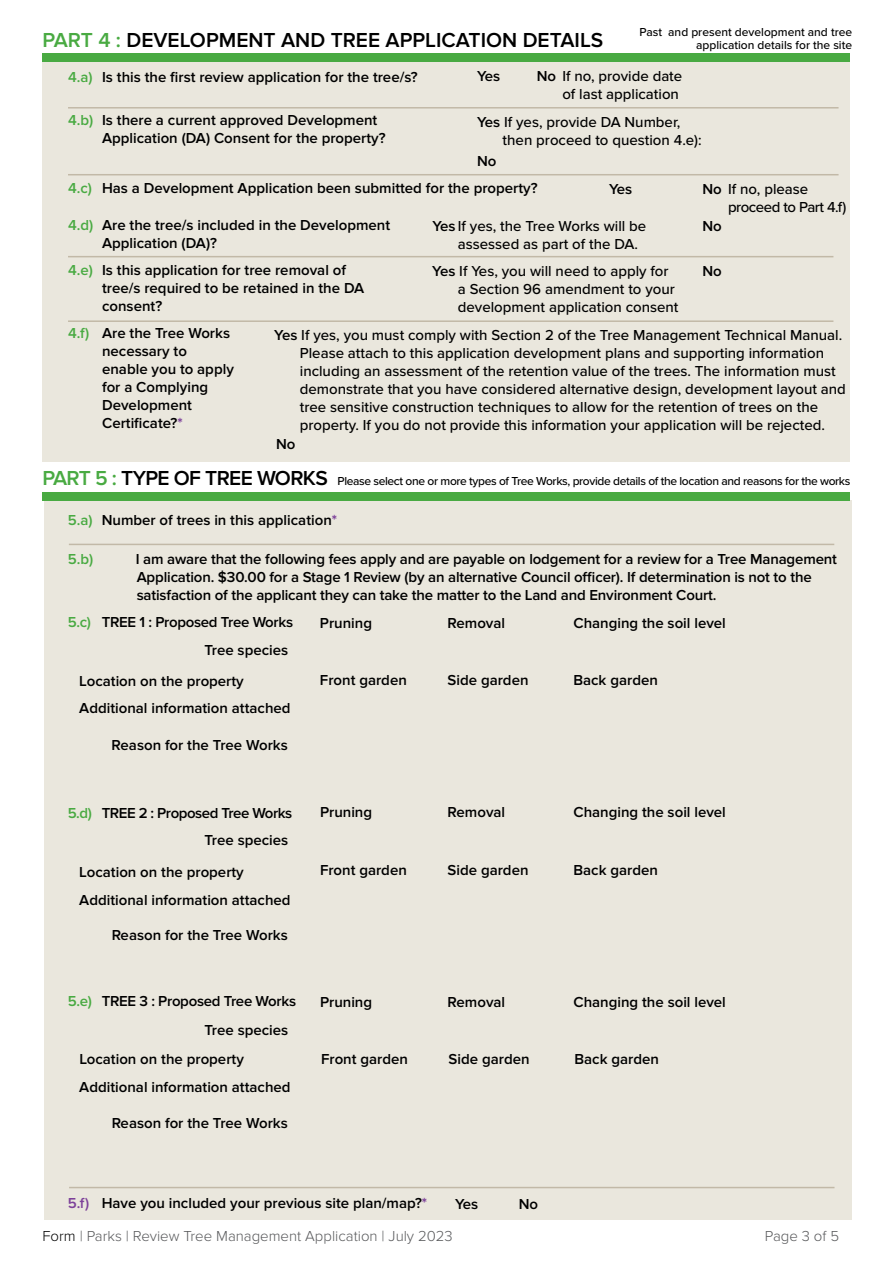
<style>
.page{position:relative;width:893px;height:1263px;background:#fff}
.page>*{position:absolute;margin:0;border:0;box-sizing:border-box;transform-origin:0 0}
.t1{font:600 21px "Proxima Nova";color:#000}
.t2{font:600 21px "Proxima Nova";letter-spacing:-.03em;color:#000}
.t3{font:600 15px/18px "Proxima Nova";color:#000}
.t4{font:500 15px/18px "Proxima Nova";color:#000}
.t5{font:300 15px "Proxima Nova";color:#58595b}
.t6{font:600 15px "Proxima Nova";letter-spacing:-.02em;color:#000}
.t7{font:500 15px/18px "Proxima Nova";letter-spacing:-.03em;color:#000}
.t8{font:600 15px "Proxima Nova";letter-spacing:-.03em;color:#000}
.t9{font:600 15px "Proxima Nova";color:#49aa42}
.t10{font:500 12px "Proxima Nova";letter-spacing:-.03em;color:#000}
.t11{font:500 12px/13.5px "Proxima Nova";color:#000;text-align:right}
.s1{color:#49aa42}
.s2{font-weight:600}
.s3{font-weight:700;color:#7d4199}
.s4{color:#7d4199}
.s5{color:#000}
</style>
<div class="page">
<div style="left:43px;top:60px;width:807px;height:401px;background:#eae7dd"></div>
<hr style="left:68px;top:107px;width:770px;height:2px;background:#c2b9a7">
<hr style="left:68px;top:174px;width:770px;height:1px;background:#c2b9a7">
<hr style="left:68px;top:320px;width:765px;height:2px;background:#c2b9a7">
<hr style="left:68px;top:256px;width:765px;height:1px;background:#c2b9a7">
<div style="left:44px;top:500px;width:807px;height:720px;background:#eae7dd"></div>
<hr style="left:69px;top:544px;width:765px;height:1px;background:#c2b9a7">
<hr style="left:69px;top:1187px;width:765px;height:1px;background:#c2b9a7">
<div style="left:43px;top:54px;width:807px;height:8px;background:#49aa42"></div>
<div style="left:43px;top:492px;width:807px;height:8px;background:#49aa42"></div>
<h1 class="t1" style="left:43px;top:28px;width:562px"><span class="s1">PART 4 :</span> DEVELOPMENT AND TREE APPLICATION DETAILS</h1>
<p class="t11" style="left:639px;top:25px;width:214px">Past and present development and tree application details for the site</p>
<p class="t3" style="left:68px;top:69px;width:351px"><span class="s1">4.a)</span> Is this the first review application for the tree/s?</p>
<p class="t3" style="left:477px;top:67px;width:25px">Yes</p>
<p class="t4" style="left:537px;top:67px;width:147px;text-align:right"><span class="s2">No</span> If no, provide date of last application</p>
<p class="t3" style="left:102px;top:111px;width:285px;text-indent:-34px"><span class="s1">4.b)</span> Is there a current approved Development<br>Application (DA) Consent for the property?</p>
<p class="t4" style="left:503px;top:113px;width:201px;text-indent:-26px"><span class="s2">Yes</span> If yes, provide DA Number, then proceed to question 4.e):</p>
<p class="t3" style="left:477px;top:152px;width:21px">No</p>
<p class="t3" style="left:68px;top:179px;width:471px"><span class="s1">4.c)</span> Has a Development Application been submitted for the property?</p>
<p class="t3" style="left:609px;top:180px;width:25px">Yes</p>
<p class="t3" style="left:68px;top:217px;width:324px"><span class="s1">4.d)</span> Are the tree/s included in the Development</p>
<p class="t3" style="left:702px;top:218px;width:21px">No</p>
<p class="t3" style="left:102px;top:235px;width:116px">Application (DA)?</p>
<p class="t7" style="left:728px;top:180px;width:120px;text-indent:-26px"><span class="s2">No</span> If no, please proceed to Part 4.f)</p>
<p class="t4" style="left:458px;top:218px;width:190px;text-indent:-26px"><span class="s2">Yes</span> If yes, the Tree Works will be assessed as part of the DA.</p>
<p class="t3" style="left:68px;top:261px;width:279px"><span class="s1">4.e)</span> Is this application for tree removal of</p>
<p class="t3" style="left:702px;top:262px;width:21px">No</p>
<p class="t3" style="left:102px;top:279px;width:264px">tree/s required to be retained in the DA consent?</p>
<p class="t4" style="left:458px;top:262px;width:222px;text-indent:-26px"><span class="s2">Yes</span> If Yes, you will need to apply for a Section 96 amendment to your development application consent</p>
<p class="t3" style="left:102px;top:325px;width:133px;text-indent:-34px"><span class="s1">4.f)</span> Are the Tree Works necessary to enable you to apply for a Complying<br>Development<br>Certificate?<span class="s3">*</span></p>
<p class="t4" style="left:300px;top:327px;width:548px;text-indent:-26px"><span class="s2">Yes</span> If yes, you must comply with Section 2 of the Tree Management Technical Manual.<br>Please attach to this application development plans and supporting information including an assessment of the retention value of the trees. The information must demonstrate that you have considered alternative design, development layout and tree sensitive construction techniques to allow for the retention of trees on the property. If you do not provide this information your application will be rejected.</p>
<p class="t3" style="left:276px;top:436px;width:21px">No</p>
<h1 class="t2" style="left:43px;top:466px;width:287px"><span class="s1">PART 5 :</span> TYPE OF TREE WORKS</h1>
<p class="t10" style="left:338px;top:474px;width:514px">Please select one or more types of Tree Works, provide details of the location and reasons for the works</p>
<p class="t3" style="left:68px;top:512px;width:271px"><span class="s1">5.a)</span> Number of trees in this application<span class="s3">*</span></p>
<p class="t9" style="left:68px;top:550px;width:27px">5.b)</p>
<p class="t3" style="left:136px;top:551px;width:703px">I am aware that the following fees apply and are payable on lodgement for a review for a Tree Management<br>Application. $30.00 for a Stage 1 Review (by an alternative Council officer). If determination is not to the satisfaction of the applicant they can take the matter to the Land and Environment Court.</p>
<p class="t6" style="left:68px;top:613px;width:227px"><span class="s1">5.c)</span> TREE 1 : Proposed Tree Works</p>
<p class="t3" style="left:320px;top:614px;width:54px">Pruning</p>
<p class="t3" style="left:448px;top:614px;width:59px">Removal</p>
<p class="t3" style="left:573px;top:614px;width:154px">Changing the soil level</p>
<p class="t3" style="left:204px;top:641px;width:85px">Tree species</p>
<p class="t3" style="left:79px;top:673px;width:166px">Location on the property</p>
<p class="t3" style="left:320px;top:671px;width:88px">Front garden</p>
<p class="t3" style="left:448px;top:671px;width:82px">Side garden</p>
<p class="t3" style="left:573px;top:671px;width:86px">Back garden</p>
<p class="t3" style="left:79px;top:699px;width:213px">Additional information attached</p>
<p class="t3" style="left:112px;top:737px;width:178px">Reason for the Tree Works</p>
<p class="t8" style="left:68px;top:804px;width:226px"><span class="s1">5.d)</span> TREE 2 : Proposed Tree Works</p>
<p class="t3" style="left:320px;top:804px;width:54px">Pruning</p>
<p class="t3" style="left:448px;top:804px;width:59px">Removal</p>
<p class="t3" style="left:573px;top:804px;width:154px">Changing the soil level</p>
<p class="t3" style="left:204px;top:832px;width:85px">Tree species</p>
<p class="t3" style="left:79px;top:863px;width:166px">Location on the property</p>
<p class="t3" style="left:320px;top:862px;width:88px">Front garden</p>
<p class="t3" style="left:448px;top:862px;width:82px">Side garden</p>
<p class="t3" style="left:573px;top:862px;width:86px">Back garden</p>
<p class="t3" style="left:79px;top:892px;width:213px">Additional information attached</p>
<p class="t3" style="left:112px;top:926px;width:178px">Reason for the Tree Works</p>
<p class="t6" style="left:68px;top:992px;width:230px"><span class="s1">5.e)</span> TREE 3 : Proposed Tree Works</p>
<p class="t3" style="left:320px;top:993px;width:54px">Pruning</p>
<p class="t3" style="left:448px;top:993px;width:59px">Removal</p>
<p class="t3" style="left:573px;top:993px;width:154px">Changing the soil level</p>
<p class="t3" style="left:204px;top:1021px;width:85px">Tree species</p>
<p class="t3" style="left:79px;top:1051px;width:166px">Location on the property</p>
<p class="t3" style="left:321px;top:1050px;width:88px">Front garden</p>
<p class="t3" style="left:449px;top:1050px;width:82px">Side garden</p>
<p class="t3" style="left:574px;top:1050px;width:86px">Back garden</p>
<p class="t3" style="left:79px;top:1078px;width:213px">Additional information attached</p>
<p class="t3" style="left:112px;top:1115px;width:178px">Reason for the Tree Works</p>
<p class="t3" style="left:68px;top:1194px;width:361px"><span class="s4">5.f)</span> Have you included your previous site plan/map?<span class="s3">*</span></p>
<p class="t3" style="left:455px;top:1195px;width:25px">Yes</p>
<p class="t3" style="left:519px;top:1195px;width:21px">No</p>
<p class="t5" style="left:43px;top:1227px;width:412px"><span class="s5">Form</span> | Parks | Review Tree Management Application | July 2023</p>
<p class="t5" style="left:765px;top:1227px;width:76px">Page 3 of 5</p>
</div>
